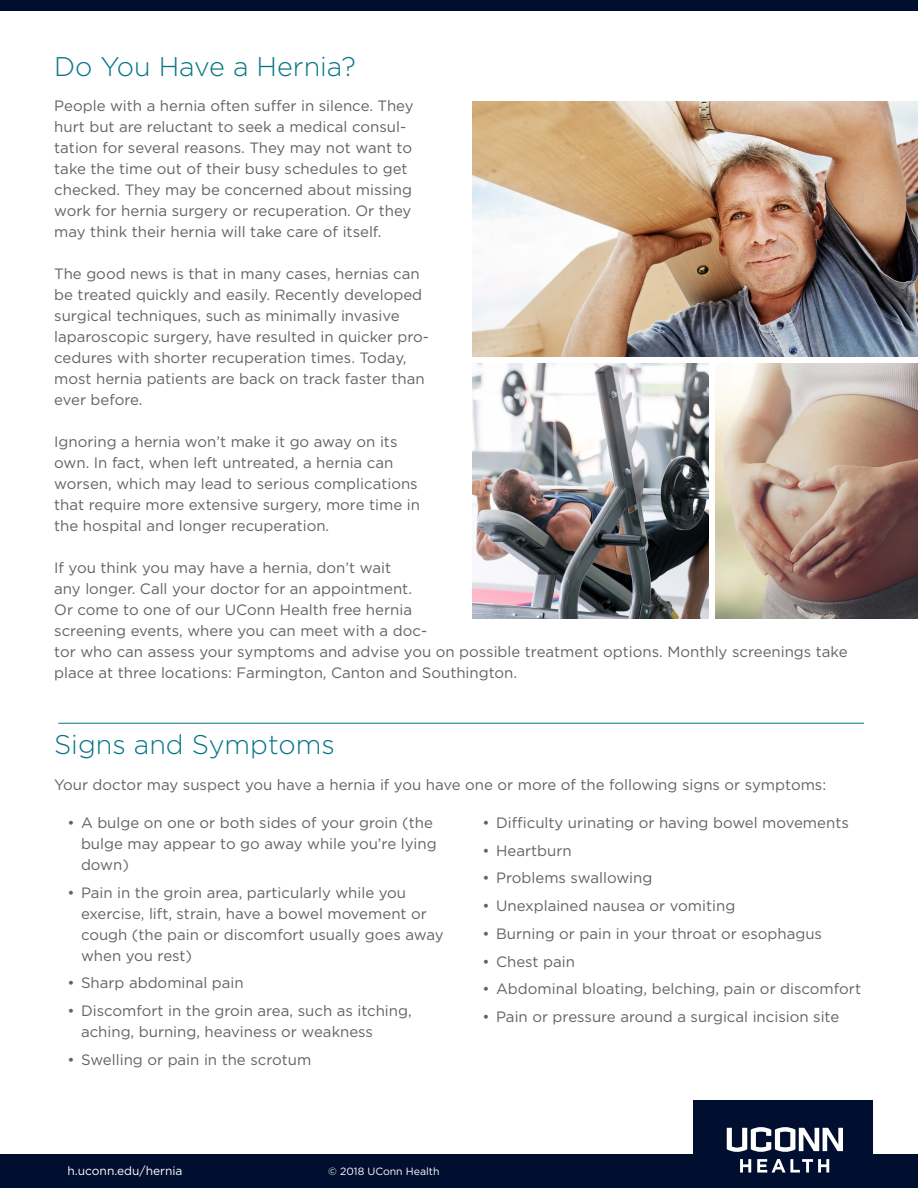
<style>
.page{position:relative;width:918px;height:1188px;background:#fff}
.page>*{position:absolute;margin:0;border:0;box-sizing:border-box;transform-origin:0 0}
.t1{font:300 27px "Gotham";color:#067585}
.t2{font:15px/21px "Gotham";color:#636366}
.t3{font:12px "Gotham";color:#fff}
.t4{font:10.5px "Gotham";color:#fff}
</style>
<div class="page">
<div style="left:0;top:0;width:918px;height:11px;background:#000e2f"></div>
<div style="left:0;top:1154px;width:918px;height:34px;background:#000e2f"></div>
<div style="left:693px;top:1101px;width:180px;height:87px;background:#000e2f"></div>
<svg style="left:740px;top:1159px;width:11px;height:14px"></svg>
<svg style="left:757px;top:1159px;width:72px;height:14px"></svg>
<svg style="left:727px;top:1127px;width:116px;height:25px"></svg>
<img style="left:472px;top:102px;width:446px;height:255px">
<img style="left:715px;top:363px;width:203px;height:256px">
<img style="left:472px;top:363px;width:237px;height:256px">
<hr style="left:58px;top:723px;width:806px;height:1px;background:#067585">
<p class="t1" style="left:54px;top:49px;width:303px">Do You Have a Hernia?</p>
<p class="t2" style="left:54px;top:95px;width:361px">People with a hernia often suffer in silence. They hurt but are reluctant to seek a medical consul&shy;tation for several reasons. They may not want to take the time out of their busy schedules to get checked. They may be concerned about missing work for hernia surgery or recuperation. Or they may think their hernia will take care of itself.</p>
<p class="t2" style="left:54px;top:263px;width:376px">The good news is that in many cases, hernias can be treated quickly and easily. Recently developed surgical techniques, such as minimally invasive laparoscopic surgery, have resulted in quicker pro&shy;cedures with shorter recuperation times. Today, most hernia patients are back on track faster than ever before.</p>
<p class="t2" style="left:54px;top:431px;width:367px">Ignoring a hernia won’t make it go away on its own. In fact, when left untreated, a hernia can worsen, which may lead to serious complications that require more extensive surgery, more time in the hospital and longer recuperation.</p>
<p class="t2" style="left:54px;top:557px;width:795px">If you think you may have a hernia, don’t wait<br>any longer. Call your doctor for an appointment.<br>Or come to one of our UConn Health free hernia<br>screening events, where you can meet with a doc-<br>tor who can assess your symptoms and advise you on possible treatment options. Monthly screenings take place at three locations: Farmington, Canton and Southington.</p>
<p class="t1" style="left:54px;top:727px;width:282px">Signs and Symptoms</p>
<p class="t2" style="left:54px;top:774px;width:774px">Your doctor may suspect you have a hernia if you have one or more of the following signs or symptoms:</p>
<p class="t2" style="left:81px;top:812px;width:357px;text-indent:-14px">• A bulge on one or both sides of your groin (the bulge may appear to go away while you’re lying down)</p>
<p class="t2" style="left:81px;top:882px;width:364px;text-indent:-14px">• Pain in the groin area, particularly while you exercise, lift, strain, have a bowel movement or cough (the pain or discomfort usually goes away when you rest)</p>
<p class="t2" style="left:68px;top:972px;width:178px">• Sharp abdominal pain</p>
<p class="t2" style="left:81px;top:1000px;width:332px;text-indent:-14px">• Discomfort in the groin area, such as itching, aching, burning, heaviness or weakness</p>
<p class="t2" style="left:68px;top:1049px;width:245px">• Swelling or pain in the scrotum</p>
<p class="t2" style="left:483px;top:812px;width:368px">• Difficulty urinating or having bowel movements</p>
<p class="t2" style="left:483px;top:840px;width:91px">• Heartburn</p>
<p class="t2" style="left:483px;top:867px;width:171px">• Problems swallowing</p>
<p class="t2" style="left:483px;top:895px;width:254px">• Unexplained nausea or vomiting</p>
<p class="t2" style="left:483px;top:923px;width:341px">• Burning or pain in your throat or esophagus</p>
<p class="t2" style="left:483px;top:951px;width:94px">• Chest pain</p>
<p class="t2" style="left:483px;top:978px;width:380px">• Abdominal bloating, belching, pain or discomfort</p>
<p class="t2" style="left:483px;top:1006px;width:358px">• Pain or pressure around a surgical incision site</p>
<p class="t3" style="left:68px;top:1163px;width:117px">h.uconn.edu/hernia</p>
<p class="t4" style="left:328px;top:1165px;width:113px">© 2018 UConn Health</p>
</div>
